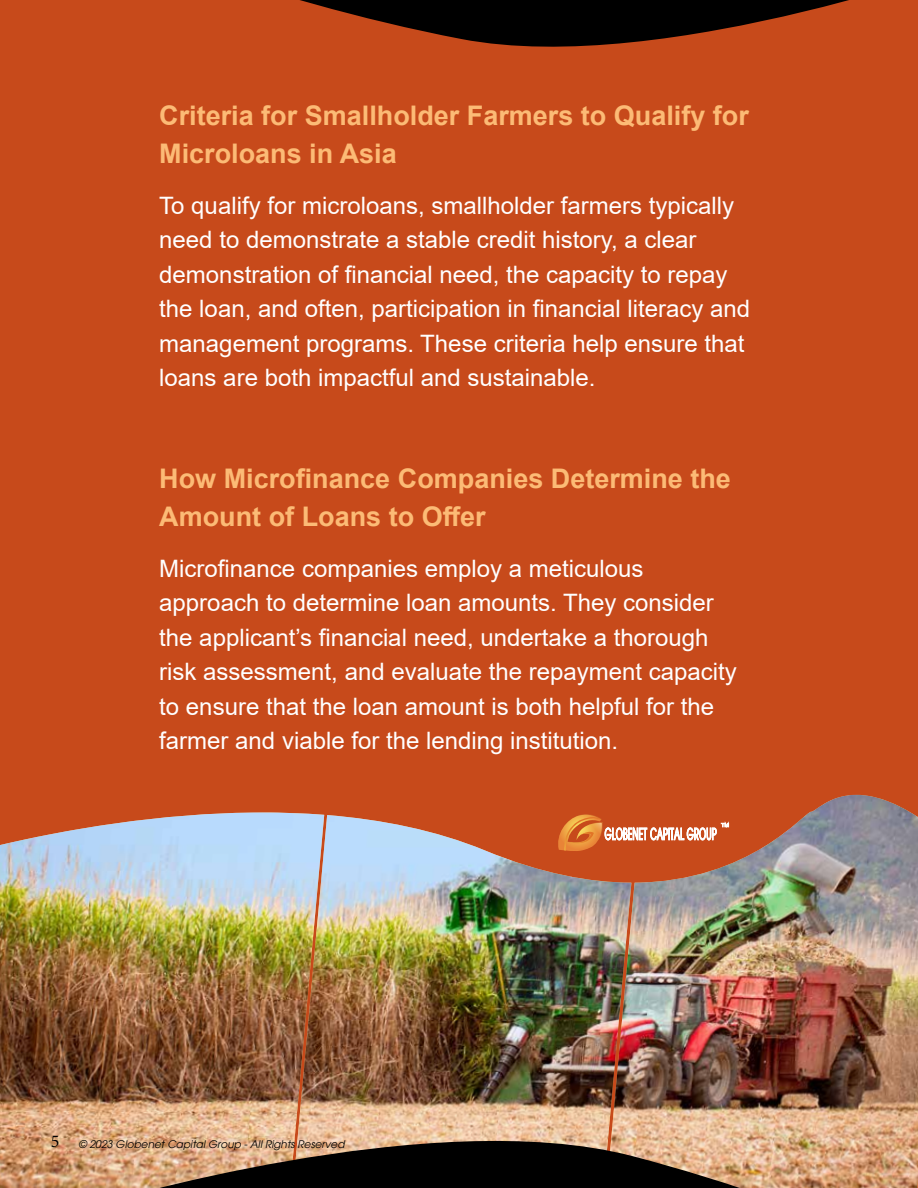
<style>
.page{position:relative;width:918px;height:1188px;background:#c74a1b}
.page>*{position:absolute;margin:0;border:0;box-sizing:border-box;transform-origin:0 0}
.t1{font:700 27px/37.5px "Arial";color:#fcbb76}
.t2{font:24px/34.5px "Arial";color:#fff}
.t3{font:italic 10.5px "Avant Garde";color:#000}
.s1{font-family:"Minion Pro";font-style:normal;font-size:18px}
</style>
<div class="page">
<img style="left:326px;top:815px;width:273px;height:289px">
<img style="left:599px;top:794px;width:261px;height:310px">
<img style="left:607px;top:795px;width:311px;height:309px">
<svg style="left:233px;top:812px;width:93px;height:292px"></svg>
<img style="left:0;top:813px;width:324px;height:375px">
<svg style="left:555px;top:812px;width:174px;height:40px"></svg>
<svg style="left:96px;top:1104px;width:822px;height:84px;background:#a58468"></svg>
<svg style="left:300px;top:0;width:549px;height:47px;fill:#000"></svg>
<p class="t1" style="left:159px;top:98px;width:591px">Criteria for Smallholder Farmers to Qualify for<br>Microloans in Asia</p>
<p class="t2" style="left:159px;top:188px;width:592px">To qualify for microloans, smallholder farmers typically need to demonstrate a stable credit history, a clear demonstration of financial need, the capacity to repay the loan, and often, participation in financial literacy and management programs. These criteria help ensure that loans are both impactful and sustainable.</p>
<p class="t1" style="left:159px;top:461px;width:573px">How Microfinance Companies Determine the<br>Amount of Loans to Offer</p>
<p class="t2" style="left:159px;top:551px;width:579px">Microfinance companies employ a meticulous approach to determine loan amounts. They consider the applicant’s financial need, undertake a thorough risk assessment, and evaluate the repayment capacity to ensure that the loan amount is both helpful for the farmer and viable for the lending institution.</p>
<p class="t3" style="left:51px;top:1138px;width:295px"><span class="s1">5</span> © 2023 Globenet Capital Group - All Rights Reserved</p>
</div>
